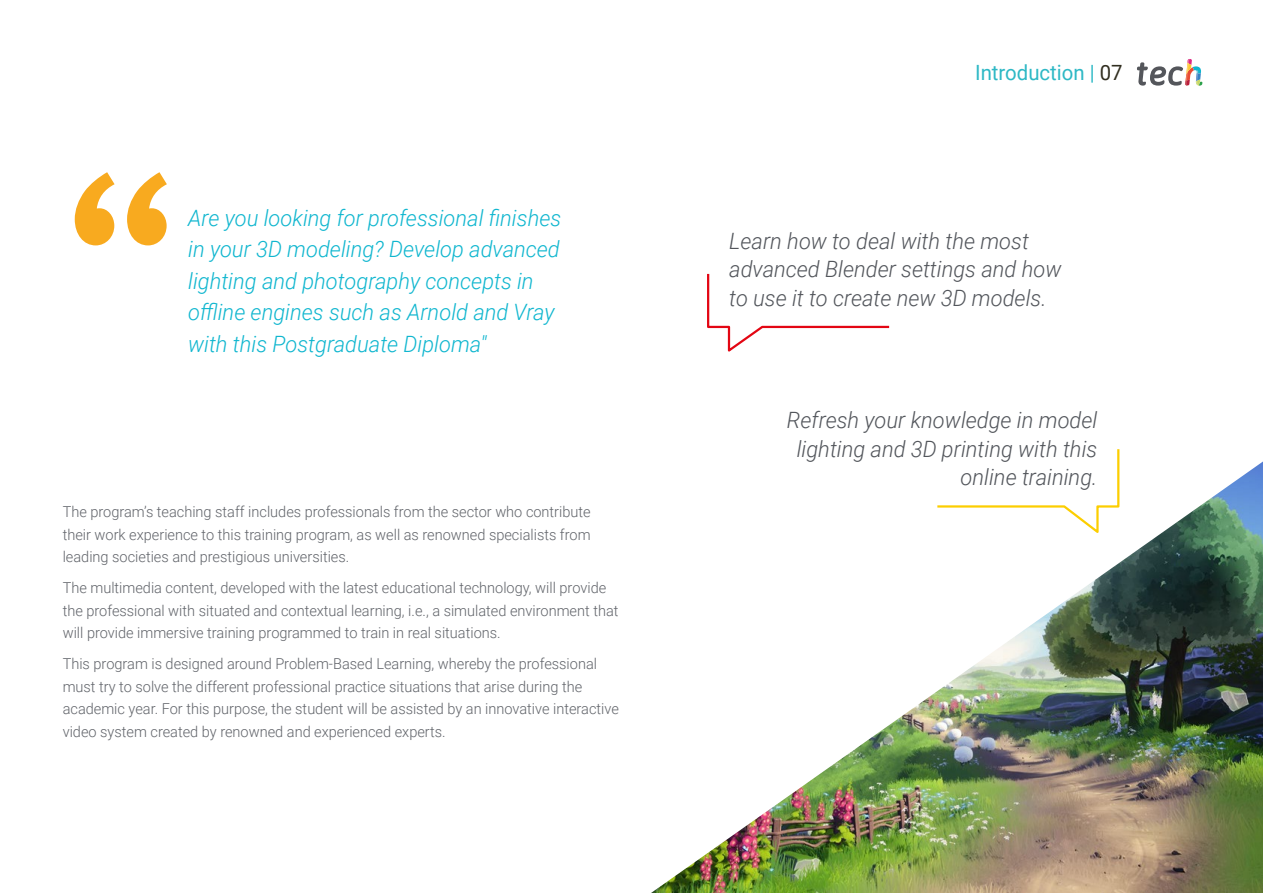
<style>
.page{position:relative;width:1263px;height:893px;background:#fff}
.page>*{position:absolute;margin:0;border:0;box-sizing:border-box;transform-origin:0 0}
.t1{font:italic 300 22.5px/31.5px "Roboto";color:#0fb6cf}
.t2{font:italic 300 22.5px/28.5px "Roboto";color:#52555b;text-align:right}
.t3{font:21px "Roboto";color:#2db8c5}
.t4{font:300 15px/22.5px "Roboto";color:#61646a}
.s1{color:#312e20}
</style>
<div class="page">
<svg style="left:75px;top:172px;width:92px;height:73px"></svg>
<img style="left:651px;top:461px;width:612px;height:432px">
<svg style="left:1137px;top:59px;width:65px;height:27px"></svg>
<svg style="left:935px;top:449px;width:185px;height:87px"></svg>
<svg style="left:707px;top:273px;width:183px;height:79px"></svg>
<h1 class="t1" style="left:188px;top:201px;width:375px">Are you looking for professional finishes in your 3D modeling? Develop advanced lighting and photography concepts in offline engines such as Arnold and Vray with this Postgraduate Diploma"</h1>
<p class="t4" style="left:63px;top:500px;width:529px;text-align:justify">The program’s teaching staff includes professionals from the sector who contribute their work experience to this training program, as well as renowned specialists from leading societies and prestigious universities.</p>
<p class="t4" style="left:63px;top:576px;width:557px">The multimedia content, developed with the latest educational technology, will provide the professional with situated and contextual learning, i.e., a simulated environment that will provide immersive training programmed to train in real situations.</p>
<p class="t4" style="left:63px;top:652px;width:558px">This program is designed around Problem-Based Learning, whereby the professional must try to solve the different professional practice situations that arise during the academic year. For this purpose, the student will be assisted by an innovative interactive video system created by renowned and experienced experts.</p>
<h2 class="t3" style="left:975px;top:57px;width:149px">Introduction | <span class="s1">07</span></h2>
<h1 class="t2" style="left:729px;top:226px;width:334px;text-align:left">Learn how to deal with the most advanced Blender settings and how to use it to create new 3D models.</h1>
<h1 class="t2" style="left:787px;top:405px;width:312px">Refresh your knowledge in model lighting and 3D printing with this online training.</h1>
</div>
